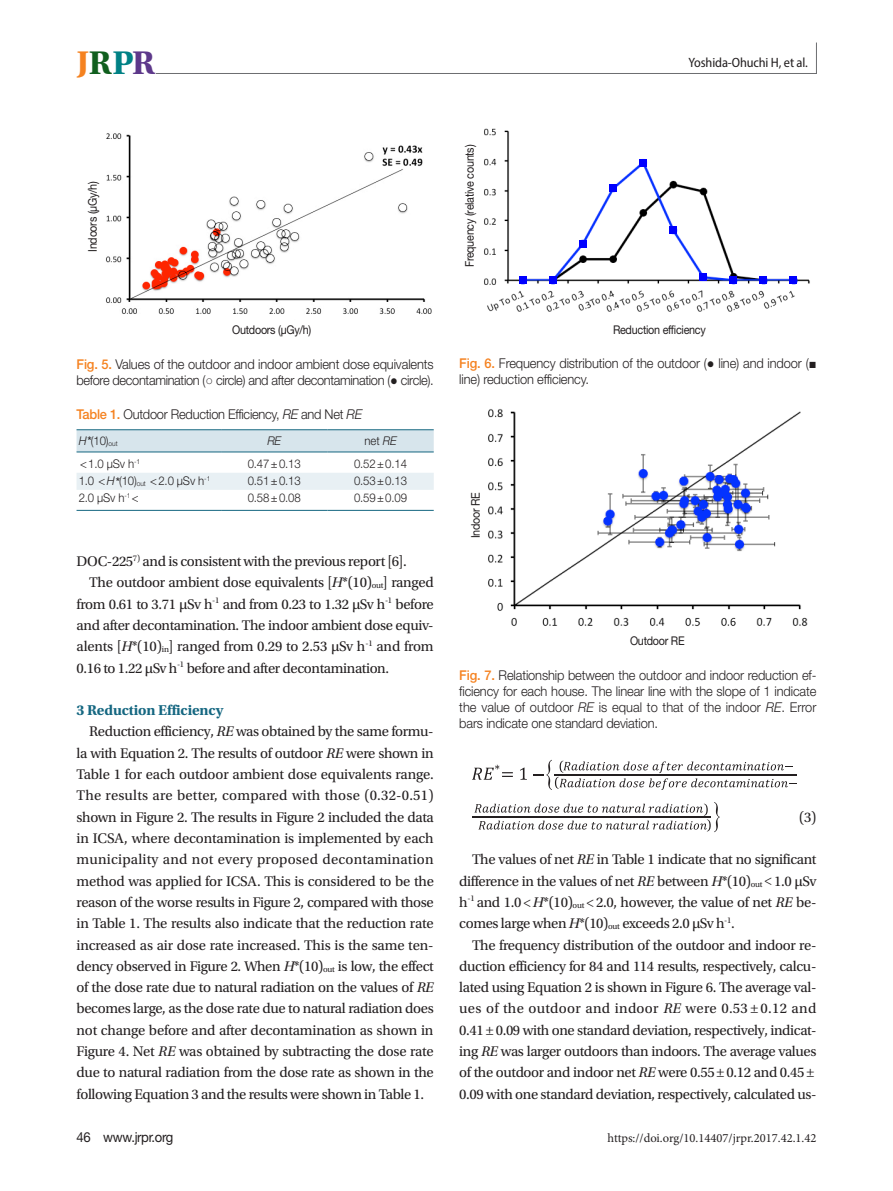
<style>
.page{position:relative;width:893px;height:1191px;background:#fff}
.page>*{position:absolute;margin:0;border:0;box-sizing:border-box;transform-origin:0 0}
.t1{font:700 34.5px "Utopia Std";color:#f58220}
.본문_중제목{font:700 15px "Utopia Std";letter-spacing:-.01em;color:#156781}
.본문{font:14.7px/21.3px "Utopia Std";letter-spacing:-.025em;color:#231f20;text-align:justify}
.t2{font:13.8px "Helvetica Neue LT Std";letter-spacing:-.025em;color:#231f20;scale:.95 1}
.표_제목__그림_설명{font:300 13.5px/16.2px "Helvetica Neue LT Std";letter-spacing:-.01em;color:#231f20;scale:.95 1}
.t3{font:semi-condensed 13.5px "Myriad Pro";letter-spacing:-.01em;color:#231f20}
.t4{font:12.6px "Minion Pro";color:#231f20}
.표_본문{font:300 12px "Helvetica Neue LT Std";letter-spacing:-.01em;color:#231f20;scale:.95 1}
.그림_지문_8pt{font:12px "Helvetica Neue LT Std";letter-spacing:-.025em;color:#231f20;scale:.9 1}
.표_본문-2{font:italic 300 12px "Helvetica Neue LT Std";color:#231f20;scale:.95 1}
.s1{color:#105f1e}
.s2{color:#008185}
.s3{color:#5d388a}
.s4{font-weight:500;color:#f58220}
.s5{font-family:"Times New Roman";font-weight:400}
.s6{font-style:italic}
.s7{font-family:"Arial";font-weight:400;font-style:italic}
.s8{font-size:7.05px}
.s9{font-size:8.55px}
.s10{font-family:"Minion Pro"}
</style>
<div class="page">
<svg style="left:155px;top:42px;width:662px;height:32px"></svg>
<svg style="left:77px;top:430px;width:357px;height:80px"></svg>
<hr style="left:77px;top:429px;width:144px;height:1px;background:#156781">
<hr style="left:221px;top:429px;width:106px;height:1px;background:#156781">
<hr style="left:327px;top:429px;width:107px;height:1px;background:#156781">
<hr style="left:77px;top:452px;width:144px;height:1px;background:#156781">
<hr style="left:221px;top:452px;width:106px;height:1px;background:#156781">
<hr style="left:327px;top:452px;width:107px;height:1px;background:#156781">
<hr style="left:77px;top:510px;width:144px;height:1px;background:#156781">
<hr style="left:221px;top:510px;width:106px;height:1px;background:#156781">
<hr style="left:327px;top:510px;width:107px;height:1px;background:#156781">
<img style="left:106px;top:133px;width:326px;height:181px">
<svg style="left:472px;top:764px;width:41px;height:15px"></svg>
<svg style="left:520px;top:767px;width:6px;height:12px"></svg>
<svg style="left:533px;top:760px;width:264px;height:30px"></svg>
<hr style="left:472px;top:817px;width:238px;height:1px;background:#231f20">
<svg style="left:474px;top:802px;width:246px;height:30px"></svg>
<img style="left:484px;top:128px;width:326px;height:184px">
<img style="left:488px;top:409px;width:320px;height:218px">
<div style="left:519px;top:276px;width:8px;height:8px;background:#00f"></div>
<div style="left:549px;top:276px;width:8px;height:8px;background:#00f"></div>
<div style="left:579px;top:240px;width:8px;height:7px;background:#00f"></div>
<div style="left:609px;top:185px;width:8px;height:7px;background:#00f"></div>
<div style="left:639px;top:159px;width:8px;height:8px;background:#00f"></div>
<div style="left:669px;top:227px;width:8px;height:7px;background:#00f"></div>
<div style="left:699px;top:273px;width:8px;height:8px;background:#00f"></div>
<div style="left:729px;top:276px;width:8px;height:8px;background:#00f"></div>
<div style="left:760px;top:276px;width:7px;height:8px;background:#00f"></div>
<div style="left:789px;top:276px;width:8px;height:8px;background:#00f"></div>
<h1 class="t1" style="left:77px;top:43px;width:80px">J<span class="s1">R</span><span class="s2">P</span><span class="s3">R</span></h1>
<p class="t3" style="left:689px;top:54px;width:121px">Yoshida-Ohuchi H, et al.</p>
<p class="그림_지문_8pt" style="left:85px;top:252px;width:80px;rotate:-90deg">Indoors (μGy/h)</p>
<p class="그림_지문_8pt" style="left:232px;top:323px;width:89px">Outdoors (μGy/h)</p>
<p class="표_제목__그림_설명" style="left:77px;top:355px;width:377px"><span class="s4">Fig. 5.</span> Values of the outdoor and indoor ambient dose equivalents before decontamination (<span class="s5">○</span> circle) and after decontamination (<span class="s5">●</span> circle).</p>
<p class="표_제목__그림_설명" style="left:77px;top:405px;width:302px"><span class="s4">Table 1.</span> Outdoor Reduction Efficiency, <span class="s6">RE</span> and Net <span class="s6">RE</span></p>
<p class="표_본문" style="left:79px;top:433px;width:43px"><span class="s6">H</span><span class="s7">*</span>(10)<span class="s8">out</span></p>
<p class="표_본문-2" style="left:267px;top:433px;width:16px">RE</p>
<p class="표_본문" style="left:365px;top:433px;width:35px">net <span class="s6">RE</span></p>
<p class="표_본문" style="left:80px;top:456px;width:65px">&lt;1.0 µSv h<sup>-1</sup></p>
<p class="표_본문" style="left:248px;top:456px;width:57px">0.47±0.13</p>
<p class="표_본문" style="left:354px;top:456px;width:57px">0.52±0.14</p>
<p class="표_본문" style="left:79px;top:473px;width:140px">1.0 &lt;<span class="s6">H</span><span class="s7">*</span>(10)<span class="s8">out</span> &lt;2.0 µSv h<sup>-1</sup></p>
<p class="표_본문" style="left:248px;top:473px;width:57px">0.51±0.13</p>
<p class="표_본문" style="left:354px;top:473px;width:57px">0.53±0.13</p>
<p class="표_본문" style="left:79px;top:491px;width:65px">2.0 µSv h<sup>-1</sup> &lt;</p>
<p class="표_본문" style="left:248px;top:491px;width:57px">0.58±0.08</p>
<p class="표_본문" style="left:354px;top:491px;width:57px">0.59±0.09</p>
<p class="본문" style="left:77px;top:551px;width:332px">DOC-225<sup>7)</sup> and is consistent with the previous report [6].</p>
<p class="본문" style="left:77px;top:572px;width:359px;text-indent:13px">The outdoor ambient dose equivalents [<span class="s6">H</span>*(10)<span class="s9">out</span>] ranged from 0.61 to 3.71 µSv h<sup>-1</sup> and from 0.23 to 1.32 µSv h<sup>-1</sup> before and after decontamination. The indoor ambient dose equiv&shy;alents [<span class="s6">H</span>*(10)<span class="s9">in</span>] ranged from 0.29 to 2.53 µSv h<sup>-1</sup> and from 0.16 to 1.22 µSv h<sup>-1</sup> before and after decontamination.</p>
<p class="본문_중제목" style="left:77px;top:702px;width:148px">3 Reduction Efficiency</p>
<p class="본문" style="left:77px;top:721px;width:359px;text-indent:13px">Reduction efficiency, <span class="s6">RE</span> was obtained by the same formu&shy;la with Equation 2. The results of outdoor <span class="s6">RE</span> were shown in Table 1 for each outdoor ambient dose equivalents range.<br>The results are better, compared with those (0.32-0.51) shown in Figure 2. The results in Figure 2 included the data in ICSA, where decontamination is implemented by each municipality and not every proposed decontamination method was applied for ICSA. This is considered to be the reason of the worse results in Figure 2, compared with those in Table 1. The results also indicate that the reduction rate increased as air dose rate increased. This is the same ten&shy;dency observed in Figure 2. When <span class="s6">H</span>*(10)<span class="s9">out</span> is low, the effect of the dose rate due to natural radiation on the values of <span class="s6">RE </span>becomes large, as the dose rate due to natural radiation does not change before and after decontamination as shown in Figure 4. Net <span class="s6">RE</span> was obtained by subtracting the dose rate due to natural radiation from the dose rate as shown in the following Equation 3 and the results were shown in Table 1.</p>
<p class="t2" style="left:77px;top:1128px;width:103px">46 www.jrpr.org</p>
<p class="그림_지문_8pt" style="left:462px;top:267px;width:138px;rotate:-90deg">Frequency (relative counts)</p>
<p class="그림_지문_8pt" style="left:613px;top:322px;width:105px">Reduction efficiency</p>
<p class="표_제목__그림_설명" style="left:459px;top:355px;width:377px"><span class="s4">Fig. 6.</span> Frequency distribution of the outdoor (<span class="s5">●</span> line) and indoor (<span class="s5">■ </span>line) reduction efficiency.</p>
<p class="그림_지문_8pt" style="left:468px;top:538px;width:53px;rotate:-90deg">Indoor RE</p>
<p class="그림_지문_8pt" style="left:630px;top:634px;width:62px">Outdoor RE</p>
<p class="표_제목__그림_설명" style="left:459px;top:666px;width:377px;text-align:justify"><span class="s4">Fig. 7.</span> Relationship between the outdoor and indoor reduction ef&shy;ficiency for each house. The linear line with the slope of 1 indicate the value of outdoor <span class="s6">RE</span> is equal to that of the indoor <span class="s6">RE</span>. Error bars indicate one standard deviation.</p>
<p class="본문" style="left:799px;top:806px;width:19px">(3)</p>
<p class="본문" style="left:459px;top:849px;width:359px;text-indent:13px">The values of net <span class="s6">RE</span> in Table 1 indicate that no significant difference in the values of net <span class="s6">RE</span> between <span class="s6">H</span>*(10)<span class="s9">out</span> <span class="s10">&lt;</span>1.0 µSv h<sup>-1</sup> and 1.0<span class="s10">&lt;</span><span class="s6">H</span>*(10)<span class="s9">out</span> <span class="s10">&lt;</span>2.0, however, the value of net <span class="s6">RE</span> be&shy;comes large when <span class="s6">H</span>*(10)<span class="s9">out</span> exceeds 2.0 µSv h<sup>-1</sup>.</p>
<p class="본문" style="left:459px;top:934px;width:359px;text-align:left;text-indent:13px">The frequency distribution of the outdoor and indoor re&shy;duction efficiency for 84 and 114 results, respectively, calcu&shy;lated using Equation 2 is shown in Figure 6. The average val&shy;ues of the outdoor and indoor <span class="s6">RE</span> were 0.53 <span class="s10">±</span>0.12 and 0.41<span class="s10">±</span>0.09 with one standard deviation, respectively, indicat&shy;ing <span class="s6">RE</span> was larger outdoors than indoors. The average values of the outdoor and indoor net <span class="s6">RE</span> were 0.55<span class="s10">±</span>0.12 and 0.45<span class="s10">± </span>0.09 with one standard deviation, respectively, calculated us-</p>
<p class="t4" style="left:608px;top:1129px;width:210px">https://doi.org/10.14407/jrpr.2017.42.1.42</p>
</div>
